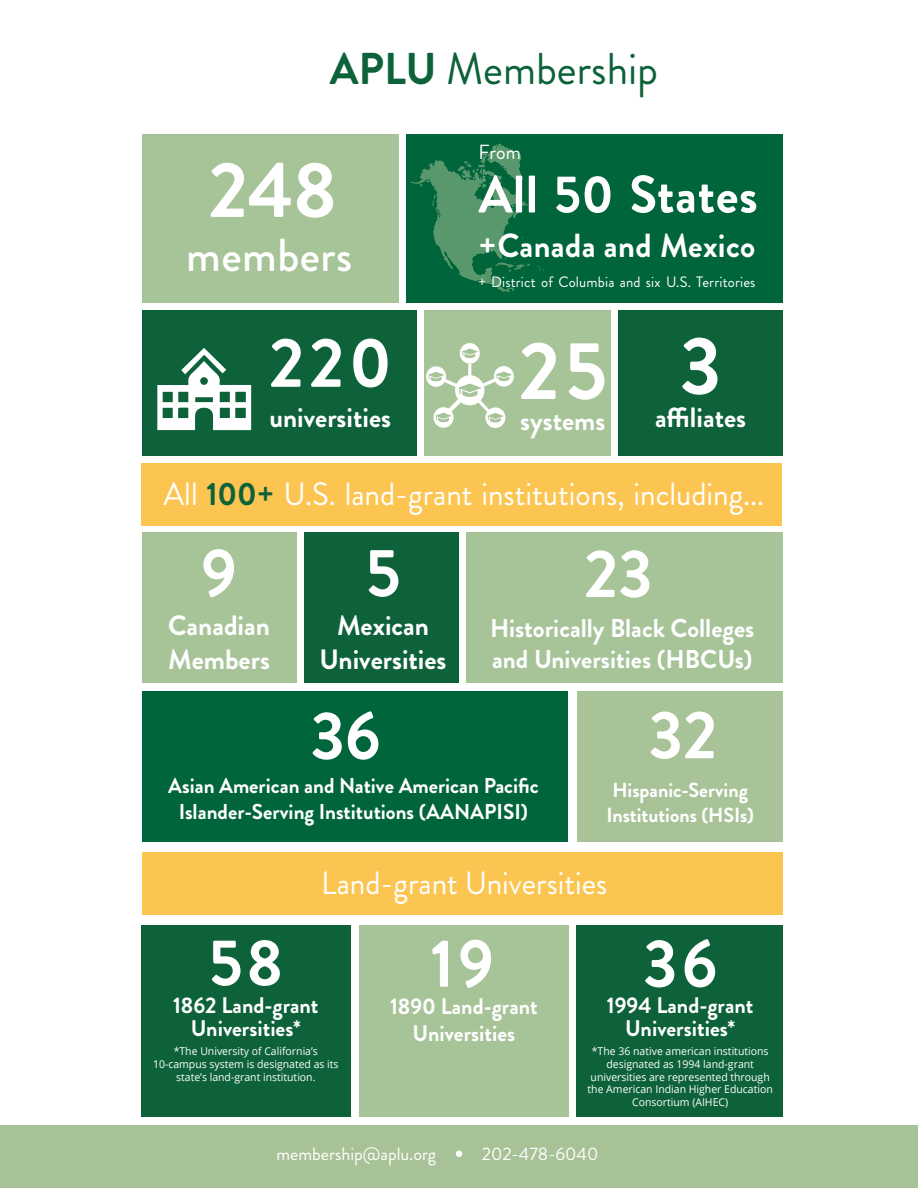
<style>
.page{position:relative;width:918px;height:1188px;background:#fff}
.page>*{position:absolute;margin:0;border:0;box-sizing:border-box;transform-origin:0 0}
.t1{font:700 81.75px "Brandon Grotesque";color:#fff}
.t2{font:700 78.45px "Brandon Grotesque";color:#fff}
.t3{font:700 69.9px "Brandon Grotesque";color:#fff}
.t4{font:700 67.8px "Brandon Grotesque";color:#fff}
.t5{font:700 65.55px "Brandon Grotesque";color:#fff}
.t6{font:700 52.65px "Brandon Grotesque";letter-spacing:.01em;color:#fff}
.t7{font:500 46.2px "Brandon Grotesque";letter-spacing:.01em;color:#fff}
.t8{font:44.55px "Brandon Grotesque";color:#0d623a}
.t9{font:700 33.3px "Brandon Grotesque";letter-spacing:.01em;color:#fff}
.t10{font:32.25px "Brandon Grotesque";color:#fff}
.t11{font:700 27.9px/33.6px "Brandon Grotesque";color:#fff}
.t12{font:700 25.8px/30.9px "Brandon Grotesque";color:#fff}
.t13{font:700 22.65px/22.6px "Brandon Grotesque";color:#fff;text-align:center}
.t14{font:700 21.45px/25.8px "Brandon Grotesque";color:#fff;text-align:center}
.t15{font:700 20.4px/24.5px "Brandon Grotesque";color:#fff}
.t16{font:20.4px "Brandon Grotesque";color:#fff}
.t17{font:18px "Brandon Grotesque";color:#fff}
.t18{font:15px "Brandon Grotesque";letter-spacing:.01em;color:#fff}
.t19{font:10.8px/12.9px "Open Sans";color:#fff;text-align:center}
.s1{font-weight:700}
.s2{font-weight:700;color:#0d623a}
</style>
<div class="page">
<div style="left:406px;top:134px;width:377px;height:168px;background:#00653b"></div>
<div style="left:142px;top:134px;width:257px;height:168px;background:#a7c398"></div>
<div style="left:142px;top:310px;width:275px;height:146px;background:#0d623a"></div>
<div style="left:425px;top:310px;width:186px;height:146px;background:#a7c398"></div>
<svg style="left:411px;top:144px;width:119px;height:148px"></svg>
<div style="left:618px;top:310px;width:165px;height:146px;background:#0d623a"></div>
<div style="left:142px;top:463px;width:640px;height:63px;background:#fcc551"></div>
<div style="left:466px;top:532px;width:317px;height:151px;background:#a7c398"></div>
<div style="left:578px;top:691px;width:205px;height:151px;background:#a9c399"></div>
<div style="left:143px;top:533px;width:154px;height:150px;background:#a7c398"></div>
<div style="left:304px;top:533px;width:155px;height:150px;background:#0d623a"></div>
<div style="left:460px;top:343px;width:20px;height:21px;background:#fff;border-radius:50%"></div>
<svg style="left:461px;top:349px;width:17px;height:9px"></svg>
<svg style="left:494px;top:366px;width:20px;height:21px"></svg>
<svg style="left:433px;top:407px;width:21px;height:21px"></svg>
<div style="left:485px;top:407px;width:20px;height:21px;background:#fff;border-radius:50%"></div>
<hr style="left:468px;top:364px;width:3px;height:15px;background:#fff">
<svg style="left:426px;top:366px;width:86px;height:57px"></svg>
<svg style="left:157px;top:348px;width:94px;height:82px"></svg>
<div style="left:142px;top:925px;width:209px;height:192px;background:#0d623a"></div>
<div style="left:359px;top:925px;width:209px;height:192px;background:#a7c398"></div>
<div style="left:576px;top:925px;width:207px;height:192px;background:#0d623a"></div>
<div style="left:142px;top:691px;width:425px;height:151px;background:#00653b"></div>
<div style="left:142px;top:852px;width:641px;height:63px;background:#fcc551"></div>
<div style="left:0;top:1125px;width:918px;height:63px;background:#a8c297"></div>
<svg style="left:456px;top:1151px;width:6px;height:6px"></svg>
<p class="t8" style="left:330px;top:38px;width:330px"><span class="s1">APLU</span> Membership</p>
<p class="t2" style="left:208px;top:135px;width:130px">248</p>
<p class="t7" style="left:186px;top:223px;width:168px">members</p>
<p class="t3" style="left:269px;top:314px;width:124px">220</p>
<p class="t11" style="left:269px;top:401px;width:123px">universities</p>
<p class="t16" style="left:479px;top:138px;width:44px">From</p>
<p class="t6" style="left:479px;top:158px;width:281px">All 50 States</p>
<p class="t9" style="left:479px;top:222px;width:278px">+Canada and Mexico</p>
<p class="t18" style="left:479px;top:271px;width:278px">+ District of Columbia and six U.S. Territories</p>
<p class="t1" style="left:519px;top:314px;width:90px">25</p>
<p class="t11" style="left:520px;top:404px;width:87px">systems</p>
<p class="t1" style="left:680px;top:309px;width:43px">3</p>
<p class="t11" style="left:655px;top:401px;width:93px">a liates</p>
<p class="t10" style="left:164px;top:471px;width:602px">All <span class="s2">100+</span> U.S. land-grant institutions, including...</p>
<p class="t4" style="left:584px;top:526px;width:70px">23</p>
<p class="t12" style="left:490px;top:613px;width:266px">Historically Black Colleges and Universities (HBCUs)</p>
<p class="t4" style="left:201px;top:526px;width:37px">9</p>
<p class="t11" style="left:168px;top:609px;width:103px">Canadian<br>Members</p>
<p class="t4" style="left:366px;top:526px;width:36px">5</p>
<p class="t11" style="left:320px;top:609px;width:128px;text-align:center">Mexican<br>Universities</p>
<p class="t4" style="left:310px;top:688px;width:72px">36</p>
<p class="t14" style="left:168px;top:773px;width:372px">Asian American and Native American Pacific<br>Islander-Serving Institutions (AANAPISI)</p>
<p class="t4" style="left:649px;top:688px;width:70px">32</p>
<p class="t15" style="left:606px;top:778px;width:149px">Hispanic-Serving<br>Institutions (HSIs)</p>
<p class="t10" style="left:321px;top:861px;width:288px">Land-grant Universities</p>
<p class="t5" style="left:209px;top:917px;width:76px">58</p>
<p class="t13" style="left:173px;top:995px;width:147px">1862 Land-grant<br>Universities*</p>
<p class="t19" style="left:153px;top:1044px;width:187px">*The University of California’s<br>10-campus system is designated as its state’s land-grant institution.</p>
<p class="t4" style="left:431px;top:916px;width:65px">19</p>
<p class="t13" style="left:390px;top:993px;width:149px;line-height:27.2px">1890 Land-grant<br>Universities</p>
<p class="t4" style="left:643px;top:916px;width:76px">36</p>
<p class="t13" style="left:607px;top:995px;width:148px">1994 Land-grant<br>Universities*</p>
<p class="t19" style="left:588px;top:1044px;width:187px">*The 36 native american institutions designated as 1994 land-grant universities are represented through the American Indian Higher Education Consortium (AIHEC)</p>
<p class="t17" style="left:276px;top:1141px;width:161px">membership@aplu.org</p>
<p class="t17" style="left:482px;top:1141px;width:118px">202-478-6040</p>
</div>
